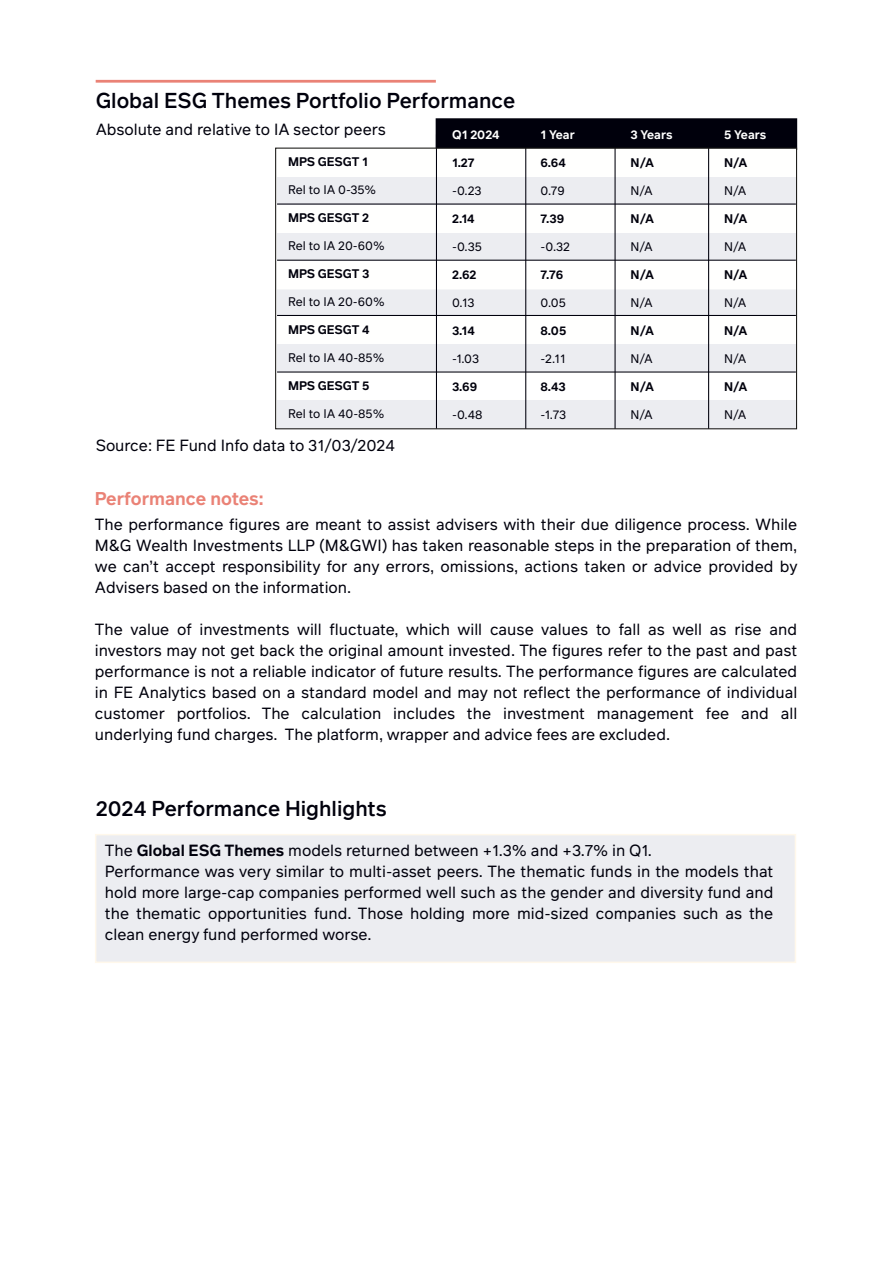
<style>
.page{position:relative;width:893px;height:1263px;background:#fff}
.page>*{position:absolute;margin:0;border:0;box-sizing:border-box;transform-origin:0 0}
.t1{font:500 21px "Infra";color:#00000c}
.t2{font:600 18px "Infra";letter-spacing:-.005em;color:#ea8276}
.t3{font:15.75px/21px "Infra";color:#00000c;text-align:justify}
.t4{font:12.15px "Infra";color:#00000c}
.t5{font:600 12.15px "Infra";letter-spacing:-.005em;color:#00000c}
.t6{font:600 12.15px "Infra";letter-spacing:-.005em;color:#fff}
.s1{font-weight:600}
</style>
<div class="page">
<div style="left:96px;top:835px;width:699px;height:127px;background:#ecedf1"></div>
<div style="left:95px;top:834px;width:701px;height:129px;border:2px solid #fff8eb"></div>
<hr style="left:96px;top:80px;width:340px;height:3px;background:#ea8276">
<div style="left:436px;top:119px;width:360px;height:30px;background:#00000c"></div>
<div style="left:436px;top:118px;width:361px;height:32px;border:2px solid #00000c"></div>
<div style="left:277px;top:233px;width:519px;height:28px;background:#ecedf1"></div>
<div style="left:277px;top:289px;width:519px;height:28px;background:#ecedf1"></div>
<div style="left:276px;top:316px;width:520px;height:29px;border:2px solid #fffffe"></div>
<div style="left:277px;top:344px;width:519px;height:28px;background:#ecedf1"></div>
<div style="left:277px;top:400px;width:519px;height:29px;background:#ecedf1"></div>
<div style="left:277px;top:177px;width:519px;height:28px;background:#ecedf1"></div>
<hr style="left:436px;top:134px;width:1px;height:295px;background:#00000c">
<hr style="left:525px;top:138px;width:1px;height:291px;background:#00000c">
<hr style="left:614px;top:142px;width:2px;height:287px;background:#00000c">
<hr style="left:708px;top:138px;width:1px;height:291px;background:#00000c">
<div style="left:275px;top:148px;width:522px;height:281px;border:1px solid #181715"></div>
<hr style="left:277px;top:203px;width:519px;height:2px;background:#00000c">
<hr style="left:277px;top:260px;width:519px;height:1px;background:#00000c">
<hr style="left:277px;top:315px;width:519px;height:1px;background:#00000c">
<hr style="left:277px;top:371px;width:519px;height:2px;background:#00000c">
<h1 class="t1" style="left:96px;top:84px;width:421px">Global ESG Themes Portfolio Performance</h1>
<p class="t3" style="left:96px;top:118px;width:292px">Absolute and relative to IA sector peers</p>
<p class="t6" style="left:452px;top:126px;width:49px">Q1 2024</p>
<p class="t5" style="left:452px;top:154px;width:24px">1.27</p>
<p class="t4" style="left:452px;top:182px;width:31px">-0.23</p>
<p class="t5" style="left:452px;top:209px;width:24px">2.14</p>
<p class="t4" style="left:452px;top:237px;width:31px">-0.35</p>
<p class="t5" style="left:452px;top:265px;width:26px">2.62</p>
<p class="t4" style="left:452px;top:293px;width:24px">0.13</p>
<p class="t5" style="left:452px;top:321px;width:24px">3.14</p>
<p class="t4" style="left:452px;top:349px;width:28px">-1.03</p>
<p class="t5" style="left:452px;top:377px;width:27px">3.69</p>
<p class="t4" style="left:452px;top:405px;width:32px">-0.48</p>
<p class="t5" style="left:288px;top:152px;width:82px">MPS GESGT 1</p>
<p class="t4" style="left:288px;top:180px;width:90px">Rel to IA 0-35%</p>
<p class="t5" style="left:288px;top:208px;width:83px">MPS GESGT 2</p>
<p class="t4" style="left:288px;top:236px;width:98px">Rel to IA 20-60%</p>
<p class="t5" style="left:288px;top:264px;width:83px">MPS GESGT 3</p>
<p class="t4" style="left:288px;top:292px;width:98px">Rel to IA 20-60%</p>
<p class="t5" style="left:288px;top:320px;width:83px">MPS GESGT 4</p>
<p class="t4" style="left:288px;top:348px;width:98px">Rel to IA 40-85%</p>
<p class="t5" style="left:288px;top:376px;width:83px">MPS GESGT 5</p>
<p class="t4" style="left:288px;top:404px;width:98px">Rel to IA 40-85%</p>
<p class="t3" style="left:96px;top:434px;width:301px">Source: FE Fund Info data to 31/03/2024</p>
<p class="t6" style="left:541px;top:125px;width:36px">1 Year</p>
<p class="t5" style="left:541px;top:153px;width:27px">6.64</p>
<p class="t4" style="left:541px;top:181px;width:26px">0.79</p>
<p class="t5" style="left:541px;top:209px;width:25px">7.39</p>
<p class="t4" style="left:541px;top:237px;width:31px">-0.32</p>
<p class="t5" style="left:541px;top:265px;width:24px">7.76</p>
<p class="t4" style="left:541px;top:293px;width:27px">0.05</p>
<p class="t5" style="left:541px;top:321px;width:27px">8.05</p>
<p class="t4" style="left:541px;top:349px;width:27px">-2.11</p>
<p class="t5" style="left:541px;top:377px;width:27px">8.43</p>
<p class="t4" style="left:541px;top:405px;width:27px">-1.73</p>
<p class="t6" style="left:631px;top:125px;width:43px">3 Years</p>
<p class="t5" style="left:631px;top:153px;width:25px">N/A</p>
<p class="t4" style="left:631px;top:181px;width:24px">N/A</p>
<p class="t5" style="left:631px;top:209px;width:25px">N/A</p>
<p class="t4" style="left:631px;top:237px;width:24px">N/A</p>
<p class="t5" style="left:631px;top:265px;width:25px">N/A</p>
<p class="t4" style="left:631px;top:293px;width:24px">N/A</p>
<p class="t5" style="left:631px;top:321px;width:25px">N/A</p>
<p class="t4" style="left:631px;top:349px;width:24px">N/A</p>
<p class="t5" style="left:631px;top:377px;width:25px">N/A</p>
<p class="t4" style="left:631px;top:405px;width:24px">N/A</p>
<p class="t6" style="left:724px;top:125px;width:43px">5 Years</p>
<p class="t5" style="left:724px;top:153px;width:25px">N/A</p>
<p class="t4" style="left:724px;top:181px;width:24px">N/A</p>
<p class="t5" style="left:724px;top:209px;width:25px">N/A</p>
<p class="t4" style="left:724px;top:237px;width:24px">N/A</p>
<p class="t5" style="left:724px;top:265px;width:25px">N/A</p>
<p class="t4" style="left:724px;top:293px;width:24px">N/A</p>
<p class="t5" style="left:724px;top:321px;width:25px">N/A</p>
<p class="t4" style="left:724px;top:349px;width:24px">N/A</p>
<p class="t5" style="left:724px;top:377px;width:25px">N/A</p>
<p class="t4" style="left:724px;top:405px;width:24px">N/A</p>
<p class="t2" style="left:95px;top:484px;width:170px">Performance notes:</p>
<p class="t3" style="left:95px;top:513px;width:704px">The performance figures are meant to assist advisers with their due diligence process. While M&amp;G Wealth Investments LLP (M&amp;GWI) has taken reasonable steps in the preparation of them, we can’t accept responsibility for any errors, omissions, actions taken or advice provided by Advisers based on the information.</p>
<p class="t3" style="left:95px;top:618px;width:704px">The value of investments will fluctuate, which will cause values to fall as well as rise and investors may not get back the original amount invested. The figures refer to the past and past performance is not a reliable indicator of future results. The performance figures are calculated in FE Analytics based on a standard model and may not reflect the performance of individual customer portfolios. The calculation includes the investment management fee and all underlying fund charges. The platform, wrapper and advice fees are excluded.</p>
<h1 class="t1" style="left:96px;top:792px;width:293px">2024 Performance Highlights</h1>
<p class="t3" style="left:105px;top:839px;width:670px;text-align:left">The <span class="s1">Global ESG Themes</span> models returned between +1.3% and +3.7% in Q1.<br>Performance was very similar to multi-asset peers. The thematic funds in the models that hold more large-cap companies performed well such as the gender and diversity fund and the thematic opportunities fund. Those holding more mid-sized companies such as the clean energy fund performed worse.</p>
</div>
